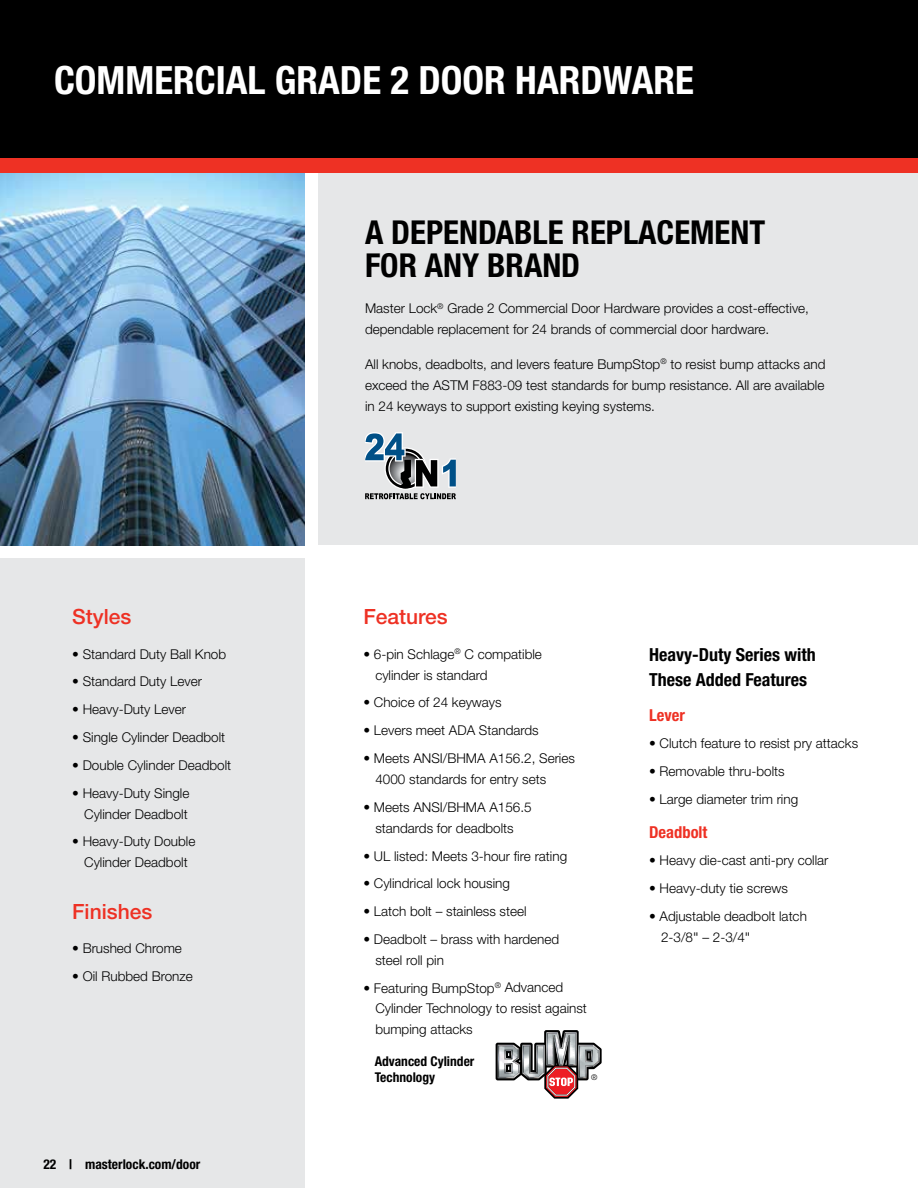
<style>
.page{position:relative;width:918px;height:1188px;background:#fff}
.page>*{position:absolute;margin:0;border:0;box-sizing:border-box;transform-origin:0 0}
.t1{font:700 condensed 39px "Helvetica Neue LT";color:#fff}
.t2{font:700 condensed 33px/33px "Helvetica Neue LT";color:#000}
.t3{font:500 21px "Helvetica Neue LT";color:#ee3124}
.t4{font:700 condensed 18px/24.8px "Helvetica Neue LT";color:#000}
.t5{font:700 condensed 16.5px "Helvetica Neue LT";color:#ee3124}
.t6{font:300 13.5px/21px "Helvetica Neue LT";color:#000}
.t7{font:700 condensed 13.5px/16.2px "Helvetica Neue LT";color:#000}
.t8{font:300 7.8px "Helvetica Neue LT";color:#000}
.s1{font-weight:400;font-stretch:condensed}
</style>
<div class="page">
<div style="left:318px;top:172px;width:600px;height:373px;background:#e6e7e8"></div>
<img style="left:0;top:172px;width:305px;height:373px">
<div style="left:0;top:0;width:918px;height:158px;background:#000"></div>
<div style="left:0;top:158px;width:918px;height:14px;background:#ee3124"></div>
<div style="left:0;top:559px;width:305px;height:629px;background:#e6e7e8"></div>
<svg style="left:496px;top:1030px;width:106px;height:69px"></svg>
<svg style="left:365px;top:432px;width:91px;height:67px"></svg>
<h1 class="t1" style="left:54px;top:56px;width:641px">COMMERCIAL GRADE 2 DOOR HARDWARE</h1>
<h3 class="t3" style="left:72px;top:604px;width:61px">Styles</h3>
<p class="t6" style="left:72px;top:643px;width:156px">• Standard Duty Ball Knob</p>
<p class="t6" style="left:72px;top:671px;width:131px">• Standard Duty Lever</p>
<p class="t6" style="left:72px;top:699px;width:115px">• Heavy-Duty Lever</p>
<p class="t6" style="left:72px;top:726px;width:155px">• Single Cylinder Deadbolt</p>
<p class="t6" style="left:72px;top:754px;width:161px">• Double Cylinder Deadbolt</p>
<p class="t6" style="left:72px;top:782px;width:119px;text-align:right">• Heavy-Duty Single<br>Cylinder Deadbolt</p>
<p class="t6" style="left:72px;top:831px;width:125px;text-align:center">• Heavy-Duty Double<br>Cylinder Deadbolt</p>
<h3 class="t3" style="left:72px;top:899px;width:82px">Finishes</h3>
<p class="t6" style="left:72px;top:938px;width:111px">• Brushed Chrome</p>
<p class="t6" style="left:72px;top:966px;width:122px">• Oil Rubbed Bronze</p>
<p class="t7" style="left:43px;top:1156px;width:158px">22 | masterlock.com/door</p>
<h2 class="t2" style="left:365px;top:216px;width:402px">A DEPENDABLE REPLACEMENT<br>FOR ANY BRAND</h2>
<p class="t6" style="left:365px;top:298px;width:445px">Master Lock<sup>®</sup> Grade 2 Commercial Door Hardware provides a cost-effective, dependable replacement for 24 brands of commercial door hardware.</p>
<p class="t6" style="left:365px;top:353px;width:462px;text-align:justify">All knobs, deadbolts, and levers feature BumpStop<sup>®</sup> to resist bump attacks and exceed the ASTM F883-09 test standards for bump resistance. All are available in 24 keyways to support existing keying systems.</p>
<h3 class="t3" style="left:363px;top:604px;width:86px">Features</h3>
<p class="t6" style="left:375px;top:643px;width:168px;text-indent:-12px">• 6-pin Schlage<sup>®</sup> C compatible cylinder is standard</p>
<p class="t6" style="left:363px;top:692px;width:140px">• Choice of 24 keyways</p>
<p class="t6" style="left:363px;top:720px;width:177px">• Levers meet ADA Standards</p>
<p class="t6" style="left:375px;top:747px;width:201px;text-indent:-12px">• Meets ANSI/BHMA A156.2, Series<br>4000 standards for entry sets</p>
<p class="t6" style="left:363px;top:796px;width:170px;text-align:center">• Meets ANSI/BHMA A156.5 standards for deadbolts</p>
<p class="t6" style="left:363px;top:845px;width:205px">• UL listed: Meets 3-hour fire rating</p>
<p class="t6" style="left:363px;top:873px;width:148px">• Cylindrical lock housing</p>
<p class="t6" style="left:363px;top:900px;width:165px">• Latch bolt – stainless steel</p>
<p class="t6" style="left:375px;top:928px;width:185px;text-indent:-12px">• Deadbolt – brass with hardened steel roll pin</p>
<p class="t6" style="left:375px;top:977px;width:213px;text-indent:-12px">• Featuring BumpStop<sup>®</sup> Advanced<br>Cylinder Technology to resist against bumping attacks</p>
<p class="t7" style="left:375px;top:1053px;width:101px">Advanced Cylinder<br>Technology</p>
<p class="t8" style="left:591px;top:1072px;width:8px">®</p>
<h3 class="t4" style="left:649px;top:642px;width:168px">Heavy-Duty Series with<br>These Added Features</h3>
<p class="t5" style="left:649px;top:705px;width:37px">Lever</p>
<p class="t6" style="left:649px;top:733px;width:211px">• Clutch feature to resist pry attacks</p>
<p class="t6" style="left:649px;top:761px;width:137px">• Removable thru-bolts</p>
<p class="t6" style="left:649px;top:788px;width:151px">• Large diameter trim ring</p>
<p class="t5" style="left:649px;top:822px;width:60px">Deadbolt</p>
<p class="t6" style="left:649px;top:850px;width:181px">• Heavy die-cast anti-pry collar</p>
<p class="t6" style="left:649px;top:878px;width:140px">• Heavy-duty tie screws</p>
<p class="t6" style="left:661px;top:905px;width:147px;text-indent:-12px">• Adjustable deadbolt latch<br>2-3/8<span class="s1">"</span> – 2-3/4<span class="s1">"</span></p>
</div>
